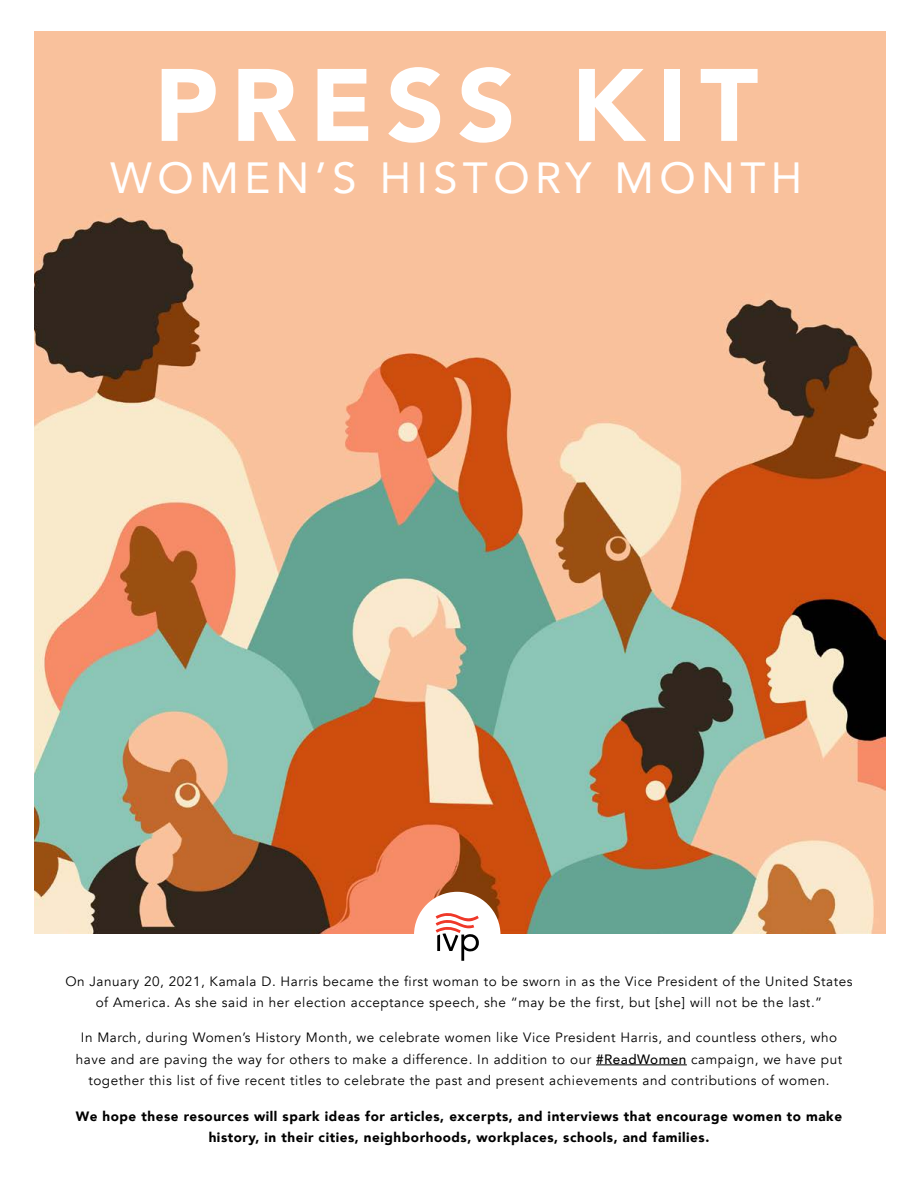
<style>
.page{position:relative;width:918px;height:1188px;background:#fff}
.page>*{position:absolute;margin:0;border:0;box-sizing:border-box;transform-origin:0 0}
.t1{font:900 101.55px "Avenir";letter-spacing:.125em;color:#fff}
.t2{font:43.5px "Avenir";letter-spacing:.125em;color:#fff}
.t3{font:13.5px/21.6px "Avenir";letter-spacing:.04em;color:#000;text-align:center}
.t4{font:900 13.5px/21.6px "Avenir";letter-spacing:.04em;color:#000;text-align:center}
.s1{font-weight:500}
</style>
<div class="page">
<img style="left:35px;top:32px;width:851px;height:901px">
<div style="left:414px;top:892px;width:87px;height:86px;background:#fff;border-radius:50%"></div>
<svg style="left:436px;top:913px;width:43px;height:48px"></svg>
<hr style="left:596px;top:1065px;width:91px;height:1px;background:#000">
<h1 class="t1" style="left:154px;top:19px;width:605px">PRESS KIT</h1>
<h2 class="t2" style="left:110px;top:143px;width:694px">WOMEN’S HISTORY MONTH</h2>
<p class="t3" style="left:65px;top:970px;width:789px">On January 20, 2021, Kamala D. Harris became the first woman to be sworn in as the Vice President of the United States of America. As she said in her election acceptance speech, she “may be the first, but [she] will not be the last.”</p>
<p class="t3" style="left:76px;top:1027px;width:768px">In March, during Women’s History Month, we celebrate women like Vice President Harris, and countless others, who have and are paving the way for others to make a difference. In addition to our <span class="s1">#ReadWomen</span> campaign, we have put together this list of five recent titles to celebrate the past and present achievements and contributions of women.</p>
<p class="t4" style="left:76px;top:1105px;width:768px">We hope these resources will spark ideas for articles, excerpts, and interviews that encourage women to make history, in their cities, neighborhoods, workplaces, schools, and families.</p>
</div>
